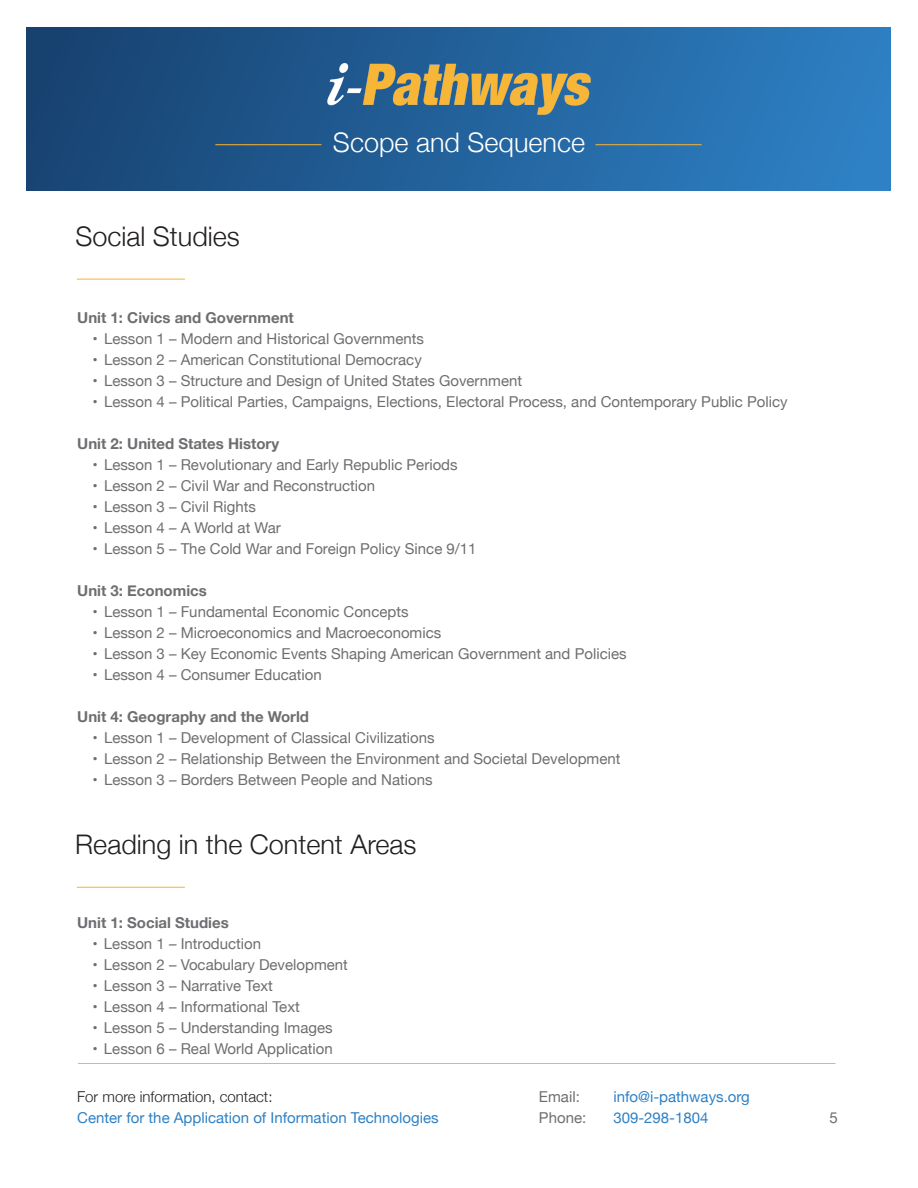
<style>
.page{position:relative;width:918px;height:1188px;background:#fff}
.page>*{position:absolute;margin:0;border:0;box-sizing:border-box;transform-origin:0 0}
.t1{font:300 27px "Helvetica Neue";color:#231f20}
.t2{font:300 27px "Helvetica Neue";color:#fff}
.t3{font:15px "Helvetica Neue";color:#6d6e71}
.t4{font:700 15px "Helvetica Neue";color:#6d6e71}
.t5{font:15px "Helvetica Neue";color:#2e81c5}
.t6{font:300 15px "Helvetica Neue";color:#231f20}
</style>
<div class="page">
<div style="left:27px;top:27px;width:863px;height:164px;background:linear-gradient(to right,#174270,#2e81c5)"></div>
<img style="left:328px;top:64px;width:262px;height:50px">
<hr style="left:215px;top:144px;width:107px;height:1px;background:#f8b432">
<hr style="left:595px;top:144px;width:107px;height:1px;background:#f8b432">
<hr style="left:77px;top:279px;width:108px;height:1px;background:#f8b432">
<hr style="left:78px;top:1063px;width:757px;height:1px;background:#f8b432">
<hr style="left:77px;top:887px;width:108px;height:1px;background:#f8b432">
<h1 class="t1" style="left:75px;top:214px;width:166px">Social Studies</h1>
<h1 class="t2" style="left:333px;top:121px;width:254px">Scope and Sequence</h1>
<p class="t4" style="left:77px;top:306px;width:218px">Unit 1: Civics and Government</p>
<p class="t3" style="left:92px;top:328px;width:333px">• Lesson 1 – Modern and Historical Governments</p>
<p class="t3" style="left:92px;top:349px;width:331px">• Lesson 2 – American Constitutional Democracy</p>
<p class="t3" style="left:92px;top:370px;width:431px">• Lesson 3 – Structure and Design of United States Government</p>
<p class="t3" style="left:92px;top:391px;width:697px">• Lesson 4 – Political Parties, Campaigns, Elections, Electoral Process, and Contemporary Public Policy</p>
<p class="t4" style="left:77px;top:432px;width:203px">Unit 2: United States History</p>
<p class="t3" style="left:92px;top:454px;width:367px">• Lesson 1 – Revolutionary and Early Republic Periods</p>
<p class="t3" style="left:92px;top:475px;width:284px">• Lesson 2 – Civil War and Reconstruction</p>
<p class="t3" style="left:92px;top:496px;width:165px">• Lesson 3 – Civil Rights</p>
<p class="t3" style="left:92px;top:517px;width:190px">• Lesson 4 – A World at War</p>
<p class="t3" style="left:92px;top:538px;width:386px">• Lesson 5 – The Cold War and Foreign Policy Since 9/11</p>
<p class="t4" style="left:77px;top:579px;width:131px">Unit 3: Economics</p>
<p class="t3" style="left:92px;top:601px;width:318px">• Lesson 1 – Fundamental Economic Concepts</p>
<p class="t3" style="left:92px;top:622px;width:350px">• Lesson 2 – Microeconomics and Macroeconomics</p>
<p class="t3" style="left:92px;top:643px;width:536px">• Lesson 3 – Key Economic Events Shaping American Government and Policies</p>
<p class="t3" style="left:92px;top:664px;width:231px">• Lesson 4 – Consumer Education</p>
<p class="t4" style="left:77px;top:705px;width:233px">Unit 4: Geography and the World</p>
<p class="t3" style="left:92px;top:727px;width:344px">• Lesson 1 – Development of Classical Civilizations</p>
<p class="t3" style="left:92px;top:748px;width:530px">• Lesson 2 – Relationship Between the Environment and Societal Development</p>
<p class="t3" style="left:92px;top:769px;width:342px">• Lesson 3 – Borders Between People and Nations</p>
<h1 class="t1" style="left:75px;top:822px;width:343px">Reading in the Content Areas</h1>
<p class="t4" style="left:77px;top:911px;width:153px">Unit 1: Social Studies</p>
<p class="t3" style="left:92px;top:933px;width:170px">• Lesson 1 – Introduction</p>
<p class="t3" style="left:92px;top:954px;width:257px">• Lesson 2 – Vocabulary Development</p>
<p class="t3" style="left:92px;top:975px;width:182px">• Lesson 3 – Narrative Text</p>
<p class="t3" style="left:92px;top:996px;width:209px">• Lesson 4 – Informational Text</p>
<p class="t3" style="left:92px;top:1017px;width:242px">• Lesson 5 – Understanding Images</p>
<p class="t3" style="left:92px;top:1038px;width:242px">• Lesson 6 – Real World Application</p>
<p class="t6" style="left:77px;top:1084px;width:197px">For more information, contact:</p>
<p class="t5" style="left:77px;top:1107px;width:363px">Center for the Application of Information Technologies</p>
<p class="t3" style="left:539px;top:1086px;width:42px">Email:</p>
<p class="t5" style="left:613px;top:1086px;width:138px">info@i-pathways.org</p>
<p class="t3" style="left:539px;top:1107px;width:49px">Phone:</p>
<p class="t5" style="left:613px;top:1107px;width:97px">309-298-1804</p>
<p class="t3" style="left:830px;top:1107px;width:10px">5</p>
</div>
